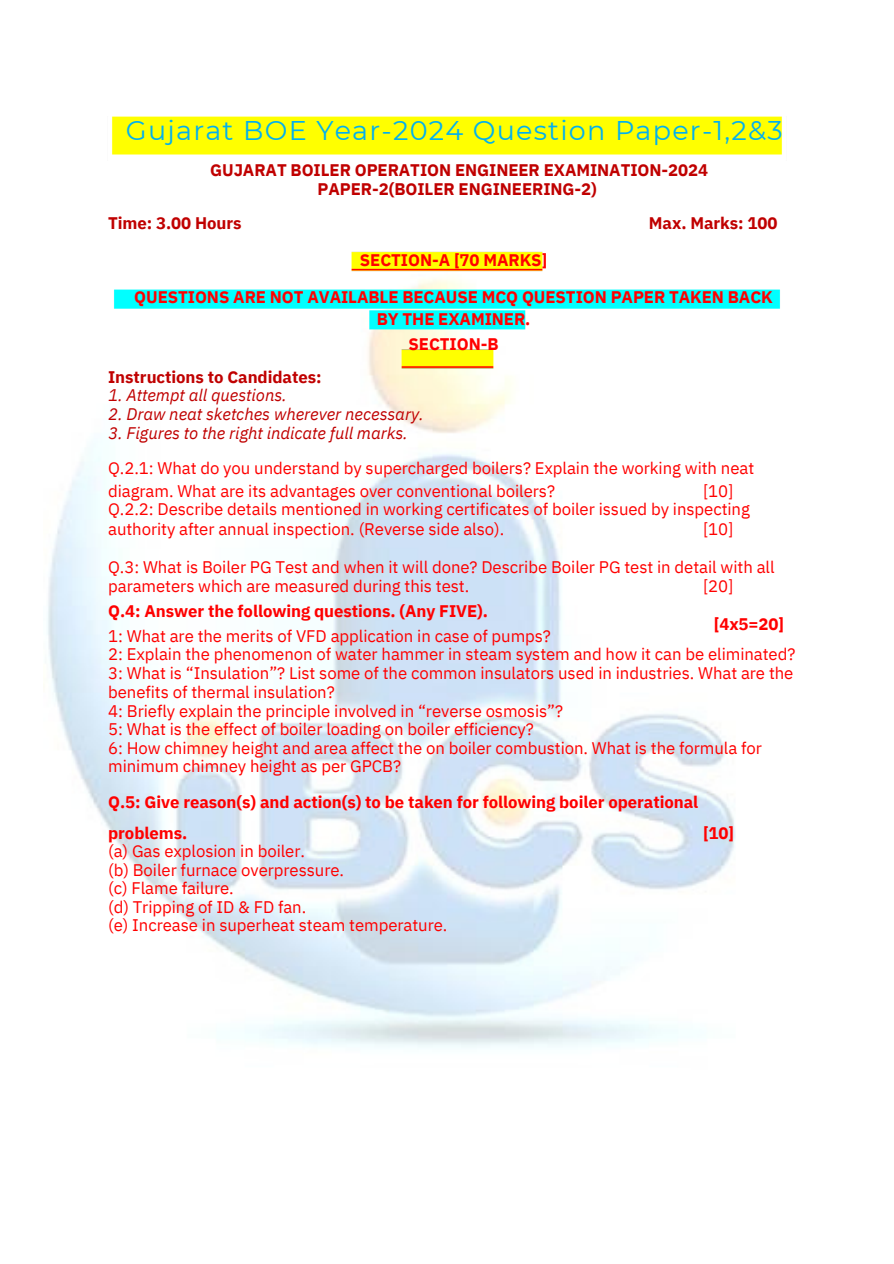
<style>
.page{position:relative;width:894px;height:1264px;background:#fff}
.page>*{position:absolute;margin:0;border:0;box-sizing:border-box;transform-origin:0 0}
.t1{font:27px "Montserrat";letter-spacing:.045em;color:#00b0f0}
.t2{font:16.8px "IBM Plex Sans";letter-spacing:-.005em;color:#f00}
.t3{font:700 16.8px/21.3px "IBM Plex Sans";letter-spacing:-.005em;color:#f00;text-align:center}
.t4{font:700 16.8px/19.2px "IBM Plex Sans";letter-spacing:-.005em;color:#c00000;text-align:center}
.t5{font:italic 16.8px "IBM Plex Sans";letter-spacing:-.005em;color:#c00000}
</style>
<div class="page">
<img style="left:47px;top:278px;width:689px;height:771px">
<div style="left:112px;top:116px;width:670px;height:39px;background:#ff0"></div>
<img style="left:351px;top:251px;width:192px;height:21px">
<img style="left:104px;top:282px;width:676px;height:54px">
<img style="left:394px;top:342px;width:106px;height:34px">
<p class="t1" style="left:126px;top:114px;width:658px">Gujarat BOE Year-2024 Question Paper-1,2&amp;3</p>
<p class="t4" style="left:210px;top:160px;width:499px">GUJARAT BOILER OPERATION ENGINEER EXAMINATION-2024<br>PAPER-2(BOILER ENGINEERING-2)</p>
<p class="t4" style="left:108px;top:212px;width:135px">Time: 3.00 Hours</p>
<p class="t4" style="left:648px;top:212px;width:130px">Max. Marks: 100</p>
<h2 class="t3" style="left:360px;top:249px;width:189px">SECTION-A [70 MARKS]</h2>
<h2 class="t3" style="left:134px;top:286px;width:640px">QUESTIONS ARE NOT AVAILABLE BECAUSE MCQ QUESTION PAPER TAKEN BACK<br>BY THE EXAMINER.</h2>
<h2 class="t3" style="left:408px;top:332px;width:91px">SECTION-B</h2>
<h2 class="t4" style="left:108px;top:367px;width:215px">Instructions to Candidates:</h2>
<p class="t5" style="left:108px;top:384px;width:180px">1. Attempt all questions.</p>
<h1 class="t5" style="left:108px;top:403px;width:317px">2. Draw neat sketches wherever necessary.</h1>
<p class="t5" style="left:108px;top:422px;width:301px">3. Figures to the right indicate full marks.</p>
<p class="t2" style="left:108px;top:457px;width:647px">Q.2.1: What do you understand by supercharged boilers? Explain the working with neat</p>
<p class="t2" style="left:108px;top:479px;width:448px">diagram. What are its advantages over conventional boilers?</p>
<p class="t2" style="left:702px;top:479px;width:32px">[10]</p>
<p class="t2" style="left:108px;top:498px;width:643px">Q.2.2: Describe details mentioned in working certificates of boiler issued by inspecting</p>
<p class="t2" style="left:108px;top:517px;width:397px">authority after annual inspection. (Reverse side also).</p>
<p class="t2" style="left:702px;top:517px;width:32px">[10]</p>
<p class="t2" style="left:108px;top:556px;width:667px">Q.3: What is Boiler PG Test and when it will done? Describe Boiler PG test in detail with all</p>
<p class="t2" style="left:108px;top:575px;width:362px">parameters which are measured during this test.</p>
<p class="t3" style="left:108px;top:600px;width:381px">Q.4: Answer the following questions. (Any FIVE).</p>
<p class="t2" style="left:108px;top:624px;width:444px">1: What are the merits of VFD application in case of pumps?</p>
<p class="t2" style="left:108px;top:642px;width:688px">2: Explain the phenomenon of water hammer in steam system and how it can be eliminated?</p>
<p class="t2" style="left:108px;top:661px;width:686px">3: What is “Insulation”? List some of the common insulators used in industries. What are the</p>
<p class="t2" style="left:108px;top:680px;width:228px">benefits of thermal insulation?</p>
<p class="t2" style="left:108px;top:699px;width:456px">4: Briefly explain the principle involved in “reverse osmosis”?</p>
<p class="t2" style="left:108px;top:717px;width:427px">5: What is the effect of boiler loading on boiler efficiency?</p>
<p class="t2" style="left:108px;top:737px;width:655px">6: How chimney height and area affect the on boiler combustion. What is the formula for</p>
<p class="t2" style="left:108px;top:755px;width:294px">minimum chimney height as per GPCB?</p>
<p class="t3" style="left:108px;top:791px;width:591px">Q.5: Give reason(s) and action(s) to be taken for following boiler operational</p>
<p class="t2" style="left:702px;top:575px;width:32px">[20]</p>
<p class="t3" style="left:713px;top:613px;width:72px">[4x5=20]</p>
<p class="t3" style="left:108px;top:822px;width:81px">problems.</p>
<p class="t2" style="left:108px;top:839px;width:198px">(a) Gas explosion in boiler.</p>
<p class="t2" style="left:108px;top:859px;width:237px">(b) Boiler furnace overpressure.</p>
<p class="t2" style="left:108px;top:877px;width:127px">(c) Flame failure.</p>
<p class="t2" style="left:108px;top:896px;width:199px">(d) Tripping of ID &amp; FD fan.</p>
<h2 class="t2" style="left:108px;top:914px;width:341px">(e) Increase in superheat steam temperature.</h2>
<p class="t3" style="left:702px;top:822px;width:33px">[10]</p>
</div>
